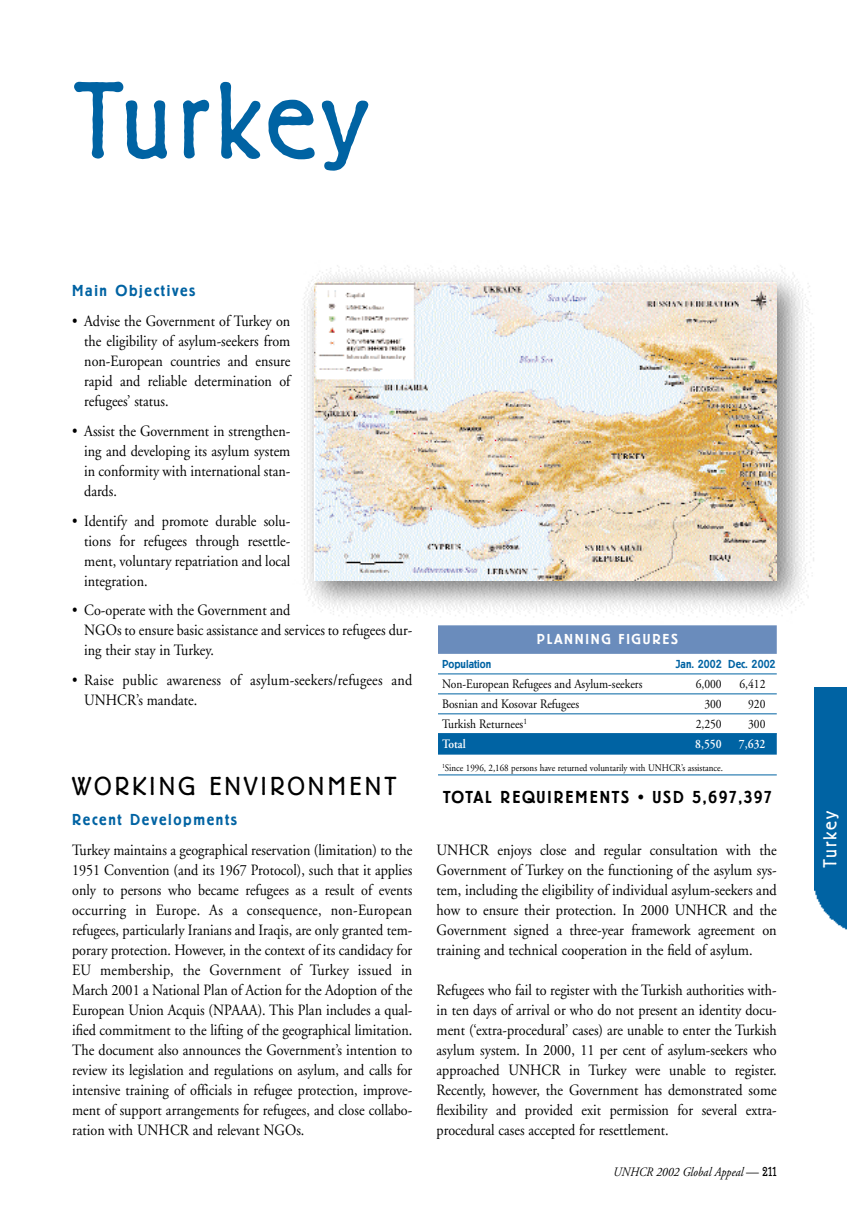
<style>
.page{position:relative;width:847px;height:1220px;background:#fff}
.page>*{position:absolute;margin:0;border:0;box-sizing:border-box;transform-origin:0 0}
.t1{font:300 106.8px "Berliner Grotesk";letter-spacing:.055em;color:#0063a3}
.t2{font:300 25.65px "Berliner Grotesk";letter-spacing:.135em;color:#000}
.t3{font:300 18.6px "Berliner Grotesk";letter-spacing:.11em;color:#fff}
.t4{font:500 17.1px "Berliner Grotesk";letter-spacing:.105em;color:#000}
.t5{font:15.6px/20px "Adobe Garamond";color:#000;text-align:justify;scale:.9 1}
.t6{font:15.6px/20px "Adobe Garamond";color:#000;text-align:justify;scale:.91 1}
.t7{font:500 15.6px "Berliner Grotesk";letter-spacing:.105em;color:#0063a3}
.t8{font:500 14.25px "Berliner Grotesk";letter-spacing:.125em;color:#fff}
.t9{font:12.9px "Adobe Garamond";color:#000;scale:.9 1}
.t10{font:italic 12.9px "Adobe Garamond";color:#000;scale:.9 1}
.t11{font:600 12.9px "Adobe Garamond";color:#fff;scale:.9 1}
.t12{font:500 11.4px "Berliner Grotesk";color:#0063a3}
.t13{font:10.05px "Adobe Garamond";color:#000;scale:.9 1}
.s1{font-style:normal;font-size:14.25px}
.s2{font-family:"Berliner Grotesk";font-weight:300;font-style:normal}
</style>
<div class="page">
<img style="left:301px;top:265px;width:513px;height:364px">
<div style="left:814px;top:687px;width:32px;height:243px;background:#0063a3"></div>
<img style="left:314px;top:283px;width:461px;height:297px">
<div style="left:438px;top:625px;width:338px;height:28px;background:#6a8cbc"></div>
<hr style="left:438px;top:673px;width:338px;height:1px;background:#0063a3">
<hr style="left:438px;top:693px;width:338px;height:1px;background:#0063a3">
<hr style="left:438px;top:713px;width:338px;height:1px;background:#0063a3">
<div style="left:438px;top:733px;width:338px;height:21px;background:#0063a3"></div>
<hr style="left:438px;top:774px;width:338px;height:1px;background:#0063a3">
<h1 class="t1" style="left:72px;top:82px;width:298px">Turkey</h1>
<p class="t7" style="left:72px;top:285px;width:125px">Main Objectives</p>
<p class="t5" style="left:84px;top:312px;width:230px;text-indent:-12px">• Advise the Government of Turkey on the eligibility of asylum-seekers from non-European countries and ensure rapid and reliable determination of refugees’ status.</p>
<p class="t5" style="left:84px;top:422px;width:230px;text-indent:-12px">• Assist the Government in strengthen&shy;ing and developing its asylum system in conformity with international stan&shy;dards.</p>
<p class="t5" style="left:84px;top:512px;width:230px;text-indent:-12px">• Identify and promote durable solu&shy;tions for refugees through resettle&shy;ment, voluntary repatriation and local integration.</p>
<p class="t5" style="left:84px;top:601px;width:366px;text-align:left;text-indent:-12px">• Co-operate with the Government and<br>NGOs to ensure basic assistance and services to refugees dur&shy;ing their stay in Turkey.</p>
<p class="t5" style="left:84px;top:671px;width:366px;text-indent:-12px">• Raise public awareness of asylum-seekers/refugees and<br>UNHCR’s mandate.</p>
<p class="t8" style="left:536px;top:633px;width:142px">PLANNING FIGURES</p>
<p class="t12" style="left:442px;top:659px;width:51px">Population</p>
<p class="t12" style="left:675px;top:659px;width:101px">Jan. 2002 Dec. 2002</p>
<p class="t9" style="left:442px;top:678px;width:224px">Non-European Refugees and Asylum-seekers</p>
<p class="t9" style="left:695px;top:678px;width:30px">6,000</p>
<p class="t9" style="left:739px;top:678px;width:30px">6,412</p>
<p class="t9" style="left:442px;top:698px;width:154px">Bosnian and Kosovar Refugees</p>
<p class="t9" style="left:704px;top:698px;width:21px">300</p>
<p class="t9" style="left:748px;top:698px;width:21px">920</p>
<p class="t9" style="left:442px;top:718px;width:96px">Turkish Returnees<sup>1</sup></p>
<p class="t9" style="left:695px;top:718px;width:30px">2,250</p>
<p class="t9" style="left:748px;top:718px;width:21px">300</p>
<p class="t11" style="left:442px;top:738px;width:28px">Total</p>
<p class="t11" style="left:695px;top:738px;width:31px">8,550</p>
<p class="t11" style="left:738px;top:738px;width:31px">7,632</p>
<p class="t13" style="left:442px;top:763px;width:313px"><sup>1</sup>Since 1996, 2,168 persons have returned voluntarily with UNHCR’s assistance.</p>
<p class="t4" style="left:443px;top:791px;width:330px">TOTAL REQUIREMENTS • USD 5,697,397</p>
<h2 class="t2" style="left:72px;top:776px;width:326px">WORKING ENVIRONMENT</h2>
<p class="t7" style="left:72px;top:813px;width:166px">Recent Developments</p>
<p class="t5" style="left:72px;top:841px;width:379px">Turkey maintains a geographical reservation (limitation) to the 1951 Convention (and its 1967 Protocol), such that it applies only to persons who became refugees as a result of events occurring in Europe. As a consequence, non-European refugees, particularly Iranians and Iraqis, are only granted tem&shy;porary protection. However, in the context of its candidacy for EU membership, the Government of Turkey issued in March 2001 a National Plan of Action for the Adoption of the European Union Acquis (NPAAA). This Plan includes a qual&shy;ified commitment to the lifting of the geographical limitation.<br>The document also announces the Government’s intention to review its legislation and regulations on asylum, and calls for intensive training of officials in refugee protection, improve&shy;ment of support arrangements for refugees, and close collabo&shy;ration with UNHCR and relevant NGOs.</p>
<p class="t6" style="left:436px;top:841px;width:375px">UNHCR enjoys close and regular consultation with the Government of Turkey on the functioning of the asylum sys&shy;tem, including the eligibility of individual asylum-seekers and how to ensure their protection. In 2000 UNHCR and the Government signed a three-year framework agreement on training and technical cooperation in the field of asylum.</p>
<p class="t5" style="left:436px;top:981px;width:379px">Refugees who fail to register with the Turkish authorities with&shy;in ten days of arrival or who do not present an identity docu&shy;ment (‘extra-procedural’ cases) are unable to enter the Turkish asylum system. In 2000, 11 per cent of asylum-seekers who approached UNHCR in Turkey were unable to register.<br>Recently, however, the Government has demonstrated some flexibility and provided exit permission for several extra&shy;procedural cases accepted for resettlement.</p>
<p class="t10" style="left:612px;top:1166px;width:184px">UNHCR 2002 Global Appeal <span class="s1">—</span> <span class="s2">211</span></p>
<p class="t3" style="left:823px;top:867px;width:58px;rotate:-90deg">Turkey</p>
</div>
